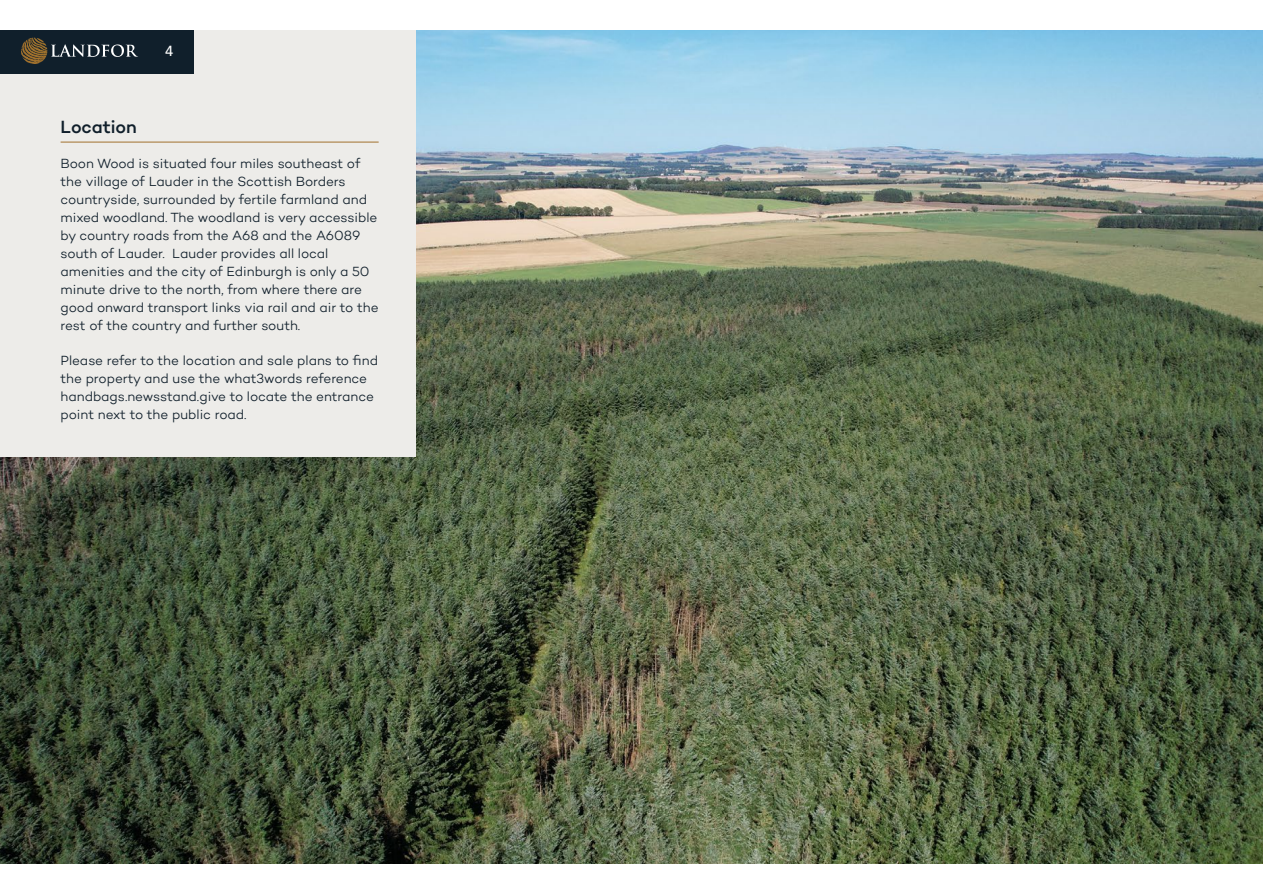
<style>
.page{position:relative;width:1263px;height:893px;background:#fff}
.page>*{position:absolute;margin:0;border:0;box-sizing:border-box;transform-origin:0 0}
.t1{font:500 18px "Campton";letter-spacing:-.005em;color:#101f2b}
.t2{font:500 14.55px "Avenir";color:#fff}
.t3{font:300 13.5px/18px "Campton";letter-spacing:-.005em;color:#101f2b}
</style>
<div class="page">
<img style="left:0;top:30px;width:1263px;height:833px">
<div style="left:0;top:30px;width:416px;height:427px;background:#edece9"></div>
<hr style="left:61px;top:142px;width:318px;height:1px;background:#a1712d">
<div style="left:0;top:30px;width:193px;height:43px;background:#101f2b"></div>
<svg style="left:21px;top:38px;width:117px;height:26px"></svg>
<p class="t2" style="left:165px;top:39px;width:10px">4</p>
<h1 class="t1" style="left:61px;top:116px;width:78px">Location</h1>
<p class="t3" style="left:61px;top:154px;width:320px">Boon Wood is situated four miles southeast of the village of Lauder in the Scottish Borders countryside, surrounded by fertile farmland and mixed woodland. The woodland is very accessible by country roads from the A68 and the A6089 south of Lauder. Lauder provides all local amenities and the city of Edinburgh is only a 50 minute drive to the north, from where there are good onward transport links via rail and air to the rest of the country and further south.</p>
<p class="t3" style="left:61px;top:351px;width:319px">Please refer to the location and sale plans to find the property and use the what3words reference handbags.newsstand.give to locate the entrance point next to the public road.</p>
</div>
